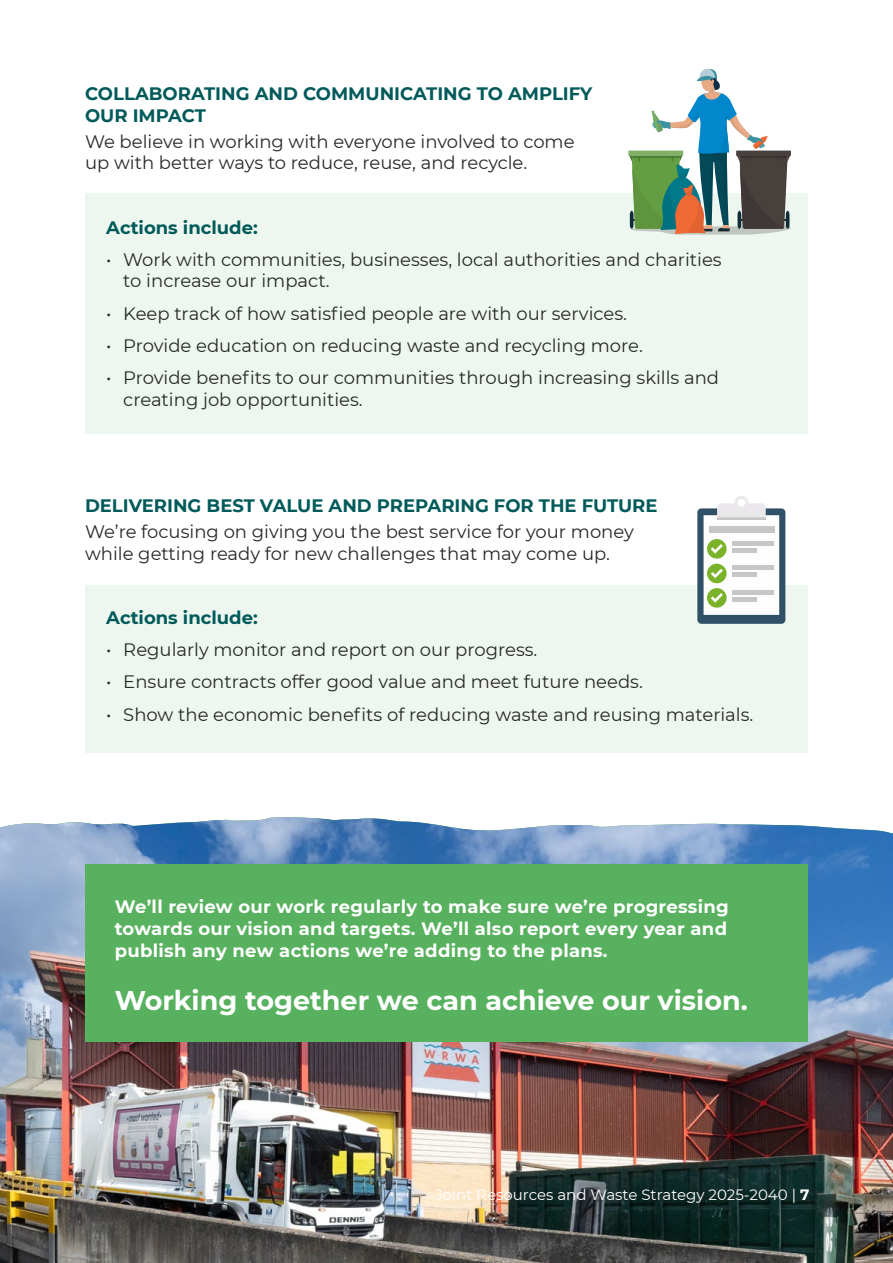
<style>
.page{position:relative;width:893px;height:1263px;background:#fff}
.page>*{position:absolute;margin:0;border:0;box-sizing:border-box;transform-origin:0 0}
.Bodytext{font:700 27px "Montserrat";color:#fff}
.Bodytext-2{font:18px/21.6px "Montserrat";color:#282827}
.Bodytext-3{font:700 18px/21.6px "Montserrat";letter-spacing:.015em;color:#fff;text-align:justify}
.Bodytext-4{font:700 18px/21.6px "Montserrat";color:#005a59}
.t1{font:15px "Montserrat";color:#fff}
.s1{font-weight:700}
</style>
<div class="page">
<img style="left:0;top:817px;width:893px;height:446px">
<div style="left:85px;top:193px;width:723px;height:241px;background:#eef7ef"></div>
<div style="left:85px;top:585px;width:723px;height:168px;background:#eef7ef"></div>
<div style="left:85px;top:864px;width:723px;height:178px;background:#58b15e"></div>
<svg style="left:697px;top:496px;width:88px;height:128px"></svg>
<svg style="left:629px;top:68px;width:162px;height:167px"></svg>
<p class="Bodytext-4" style="left:85px;top:82px;width:509px">COLLABORATING AND COMMUNICATING TO AMPLIFY<br>OUR IMPACT</p>
<p class="Bodytext-2" style="left:85px;top:130px;width:491px">We believe in working with everyone involved to come up with better ways to reduce, reuse, and recycle.</p>
<p class="Bodytext-4" style="left:106px;top:215px;width:153px">Actions include:</p>
<p class="Bodytext-2" style="left:123px;top:248px;width:600px;text-indent:-17px">• Work with communities, businesses, local authorities and charities to increase our impact.</p>
<p class="Bodytext-2" style="left:106px;top:302px;width:522px">• Keep track of how satisfied people are with our services.</p>
<p class="Bodytext-2" style="left:106px;top:334px;width:538px">• Provide education on reducing waste and recycling more.</p>
<p class="Bodytext-2" style="left:123px;top:366px;width:597px;text-indent:-17px">• Provide benefits to our communities through increasing skills and creating job opportunities.</p>
<h3 class="Bodytext-4" style="left:85px;top:494px;width:574px">DELIVERING BEST VALUE AND PREPARING FOR THE FUTURE</h3>
<p class="Bodytext-2" style="left:85px;top:520px;width:550px">We’re focusing on giving you the best service for your money while getting ready for new challenges that may come up.</p>
<p class="Bodytext-4" style="left:106px;top:606px;width:153px">Actions include:</p>
<p class="Bodytext-2" style="left:106px;top:638px;width:433px">• Regularly monitor and report on our progress.</p>
<p class="Bodytext-2" style="left:106px;top:670px;width:538px">• Ensure contracts offer good value and meet future needs.</p>
<p class="Bodytext-2" style="left:106px;top:703px;width:649px">• Show the economic benefits of reducing waste and reusing materials.</p>
<p class="Bodytext-3" style="left:115px;top:895px;width:616px">We’ll review our work regularly to make sure we’re progressing towards our vision and targets. We’ll also report every year and publish any new actions we’re adding to the plans.</p>
<p class="Bodytext" style="left:115px;top:981px;width:634px">Working together we can achieve our vision.</p>
<p class="t1" style="left:435px;top:1184px;width:376px">Joint Resources and Waste Strategy 2025-2040 | <span class="s1">7</span></p>
</div>
